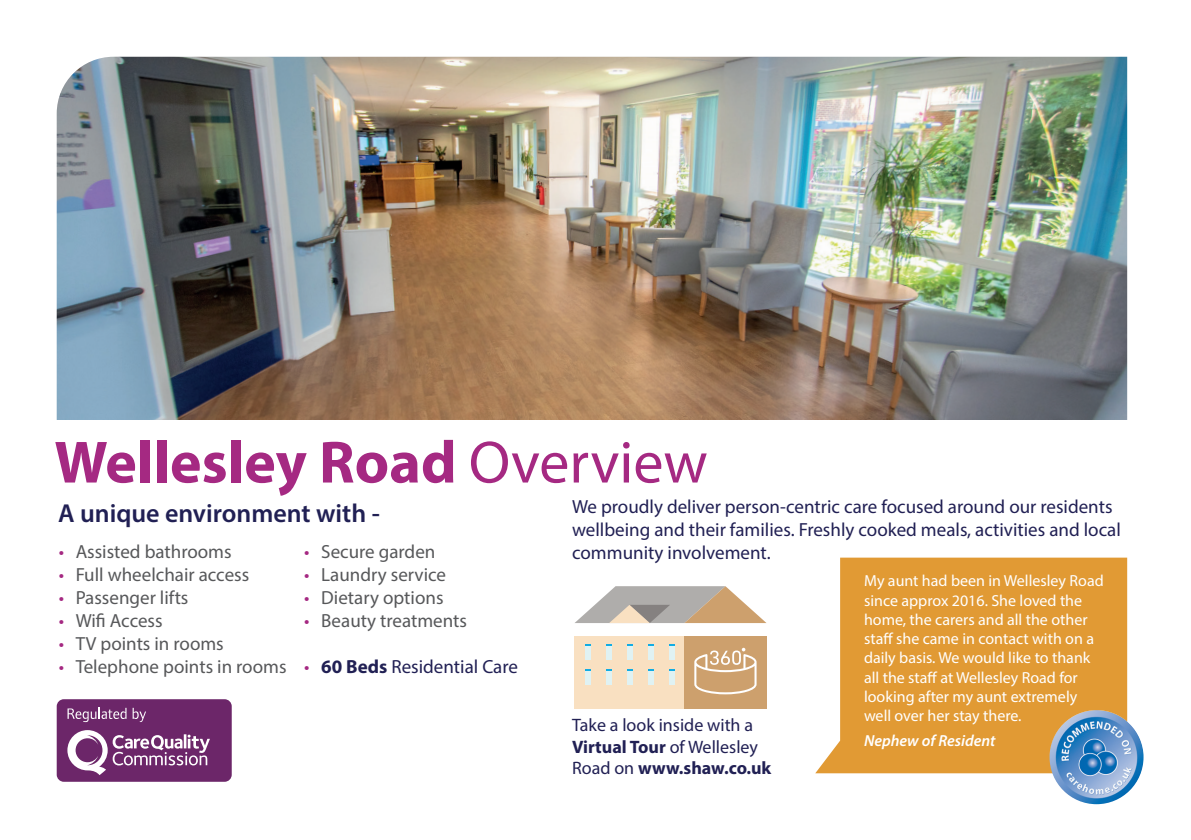
<style>
.page{position:relative;width:1191px;height:840px;background:#fff}
.page>*{position:absolute;margin:0;border:0;box-sizing:border-box;transform-origin:0 0}
.t1{font:700 60px "Myriad Pro";color:#a52982}
.t2{font:600 26px "Myriad Pro";color:#212054}
.t3{font:19px/22.8px "Myriad Pro";color:#212054}
.t4{font:19px "Myriad Pro";color:#57585a}
.t5{font:18px/21.6px "Myriad Pro";color:#212054}
.t6{font:16px/19.2px "Myriad Pro";color:#fff}
.t7{font:italic 600 16px "Myriad Pro";color:#fff}
.s1{font-weight:400}
.s2{color:#a52982}
.s3{font-weight:700}
</style>
<div class="page">
<img style="left:57px;top:57px;width:1070px;height:363px">
<div style="left:57px;top:698px;width:175px;height:83px;background:#6c2669;border-radius:7px"></div>
<svg style="left:67px;top:730px;width:143px;height:44px"></svg>
<svg style="left:68px;top:707px;width:58px;height:14px"></svg>
<svg style="left:133px;top:707px;width:13px;height:14px"></svg>
<div style="left:574px;top:636px;width:110px;height:72px;background:#f9e0c1"></div>
<div style="left:684px;top:636px;width:82px;height:72px;background:#cda06d"></div>
<svg style="left:576px;top:586px;width:189px;height:36px"></svg>
<div style="left:585px;top:644px;width:5px;height:15px;background:#e0f2f3"></div>
<div style="left:606px;top:644px;width:5px;height:15px;background:#e0f2f3"></div>
<div style="left:627px;top:644px;width:5px;height:15px;background:#e0f2f3"></div>
<div style="left:648px;top:644px;width:5px;height:15px;background:#e0f2f3"></div>
<div style="left:669px;top:644px;width:5px;height:15px;background:#e0f2f3"></div>
<div style="left:585px;top:670px;width:5px;height:14px;background:#e0f2f3"></div>
<div style="left:606px;top:670px;width:5px;height:14px;background:#e0f2f3"></div>
<div style="left:627px;top:670px;width:5px;height:14px;background:#e0f2f3"></div>
<div style="left:648px;top:670px;width:5px;height:14px;background:#e0f2f3"></div>
<div style="left:669px;top:670px;width:5px;height:14px;background:#e0f2f3"></div>
<svg style="left:694px;top:647px;width:62px;height:47px"></svg>
<svg style="left:816px;top:557px;width:311px;height:215px;background:#e3a143"></svg>
<img style="left:1049px;top:709px;width:94px;height:94px;border-radius:47px">
<h1 class="t1" style="left:54px;top:423px;width:654px">Wellesley Road <span class="s1">Overview</span></h1>
<h2 class="t2" style="left:58px;top:497px;width:323px">A unique environment with -</h2>
<p class="t4" style="left:59px;top:540px;width:174px"><span class="s2">•</span> Assisted bathrooms</p>
<p class="t4" style="left:59px;top:563px;width:192px"><span class="s2">•</span> Full wheelchair access</p>
<p class="t4" style="left:59px;top:585px;width:131px"><span class="s2">•</span> Passenger lifts</p>
<p class="t4" style="left:59px;top:608px;width:105px"><span class="s2">•</span> Wifi Access</p>
<p class="t4" style="left:59px;top:631px;width:167px"><span class="s2">•</span> TV points in rooms</p>
<p class="t4" style="left:59px;top:654px;width:229px"><span class="s2">•</span> Telephone points in rooms</p>
<p class="t4" style="left:304px;top:540px;width:133px"><span class="s2">•</span> Secure garden</p>
<p class="t4" style="left:304px;top:563px;width:143px"><span class="s2">•</span> Laundry service</p>
<p class="t4" style="left:304px;top:585px;width:141px"><span class="s2">•</span> Dietary options</p>
<p class="t4" style="left:304px;top:608px;width:164px"><span class="s2">•</span> Beauty treatments</p>
<p class="t3" style="left:304px;top:654px;width:215px"><span class="s2">•</span> <span class="s3">60 Beds</span> Residential Care</p>
<p class="t3" style="left:572px;top:494px;width:550px">We proudly deliver person-centric care focused around our residents wellbeing and their families. Freshly cooked meals, activities and local community involvement.</p>
<p class="t6" style="left:864px;top:571px;width:241px">My aunt had been in Wellesley Road since approx 2016. She loved the home, the carers and all the other staff she came in contact with on a daily basis. We would like to thank all the staff at Wellesley Road for looking after my aunt extremely well over her stay there.</p>
<p class="t7" style="left:864px;top:729px;width:133px">Nephew of Resident</p>
<p class="t5" style="left:572px;top:713px;width:201px">Take a look inside with a<br><span class="s3">Virtual Tour</span> of Wellesley<br>Road on <span class="s3">www.shaw.co.uk</span></p>
</div>
